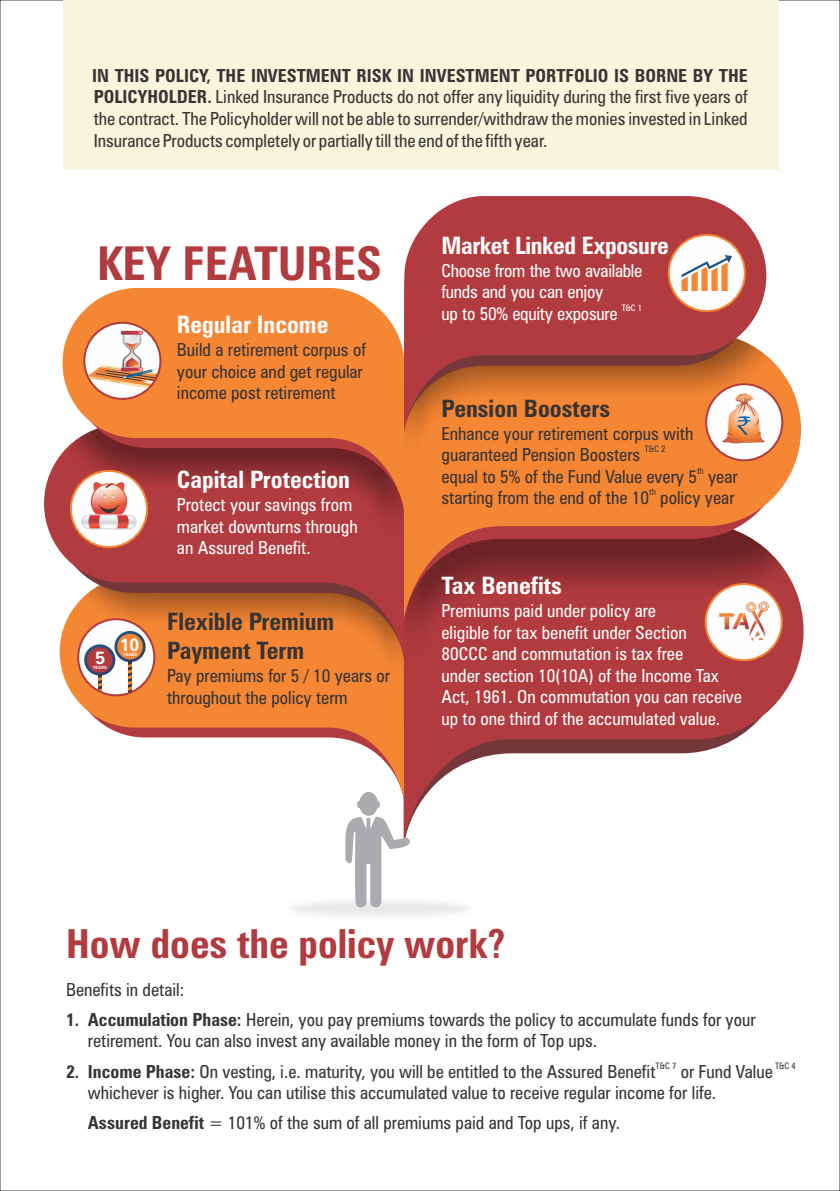
<style>
.page{position:relative;width:840px;height:1191px;background:#fff}
.page>*{position:absolute;margin:0;border:0;box-sizing:border-box;transform-origin:0 0}
.t1{font:700 condensed 46.6px "Zurich BT";color:#b23b3f}
.t2{font:700 condensed 40px "Zurich BT";color:#b23b3f}
.t3{font:700 condensed 24px "Zurich BT";color:#fefefe}
.t4{font:700 condensed 24px/28.8px "Zurich BT";color:#373435}
.t5{font:condensed 18px/21.6px "Zurich BT";color:#373435}
.t6{font:condensed 18px/21.6px "Zurich BT";color:#fefefe}
.t7{font:700 17.6px "Zurich BT";color:#fefefe}
.t8{font:condensed 9px "Zurich BT";color:#373435}
.t9{font:condensed 9px "Zurich BT";color:#fefefe}
.t10{font:700 4.4px "Zurich BT";color:#fefefe}
.s1{font-weight:700}
</style>
<div class="page">
<svg style="left:404px;top:674px;width:391px;height:149px"></svg>
<div style="left:404px;top:603px;width:399px;height:71px;background:#b23b3f"></div>
<svg style="left:67px;top:685px;width:337px;height:107px"></svg>
<div style="left:60px;top:658px;width:344px;height:27px;background:#f58634"></div>
<div style="left:78px;top:619px;width:76px;height:76px;background:#fefefe;border-radius:50%"></div>
<svg style="left:84px;top:644px;width:31px;height:31px"></svg>
<div style="left:87px;top:647px;width:25px;height:26px;background:#b23b3f;border-radius:50%"></div>
<hr style="left:98px;top:675px;width:3px;height:18px;background:#373435">
<svg style="left:98px;top:677px;width:3px;height:16px"></svg>
<svg style="left:114px;top:631px;width:31px;height:31px"></svg>
<svg style="left:128px;top:662px;width:4px;height:31px"></svg>
<svg style="left:128px;top:663px;width:4px;height:28px"></svg>
<svg style="left:44px;top:469px;width:360px;height:189px;background:#cb6f4d"></svg>
<div style="left:52px;top:453px;width:351px;height:97px;background:#b23b3f"></div>
<svg style="left:403px;top:383px;width:397px;height:236px;background:#c46141"></svg>
<div style="left:404px;top:354px;width:385px;height:114px;background:#f58634"></div>
<div style="left:63px;top:0;width:715px;height:170px;background:#f8f5dd"></div>
<svg style="left:62px;top:288px;width:342px;height:222px;background:#d9723f"></svg>
<svg style="left:404px;top:196px;width:361px;height:236px;background:#be5342"></svg>
<svg style="left:84px;top:323px;width:76px;height:76px"></svg>
<hr style="left:122px;top:331px;width:20px;height:3px;background:#fefefe">
<svg style="left:85px;top:334px;width:75px;height:56px"></svg>
<div style="left:83px;top:322px;width:78px;height:78px;border:2px solid #b23b3f;border-radius:50%"></div>
<svg style="left:70px;top:470px;width:78px;height:78px"></svg>
<svg style="left:704px;top:583px;width:78px;height:78px"></svg>
<div style="left:667px;top:234px;width:78px;height:78px;background:#fefefe;border:2px solid #f58634;border-radius:50%"></div>
<svg style="left:704px;top:383px;width:78px;height:78px"></svg>
<svg style="left:681px;top:255px;width:50px;height:36px"></svg>
<div style="left:716px;top:591px;width:60px;height:60px;background:#fefefe;border-radius:50%"></div>
<hr style="left:718px;top:613px;width:14px;height:4px;background:#f2f2f2">
<svg style="left:719px;top:601px;width:49px;height:40px"></svg>
<svg style="left:722px;top:393px;width:42px;height:51px"></svg>
<svg style="left:91px;top:483px;width:36px;height:37px"></svg>
<svg style="left:92px;top:484px;width:34px;height:34px"></svg>
<svg style="left:93px;top:482px;width:31px;height:16px"></svg>
<svg style="left:81px;top:504px;width:56px;height:25px"></svg>
<svg style="left:345px;top:792px;width:65px;height:115px"></svg>
<p class="t5" style="left:92px;top:66px;width:656px;text-align:justify"><span class="s1">IN THIS POLICY, THE INVESTMENT RISK IN INVESTMENT PORTFOLIO IS BORNE BY THE POLICYHOLDER.</span> Linked Insurance Products do not offer any liquidity during the first five years of the contract. The Policyholder will not be able to surrender/withdraw the monies invested in Linked Insurance Products completely or partially till the end of the fifth year.</p>
<h1 class="t1" style="left:97px;top:245px;width:286px">KEY FEATURES</h1>
<h3 class="t3" style="left:177px;top:315px;width:153px">Regular Income</h3>
<p class="t5" style="left:177px;top:340px;width:190px">Build a retirement corpus of your choice and get regular income post retirement</p>
<p class="t7" style="left:95px;top:651px;width:11px">5</p>
<p class="t10" style="left:93px;top:666px;width:16px">YEARS</p>
<p class="t7" style="left:120px;top:637px;width:21px">10</p>
<p class="t10" style="left:123px;top:652px;width:16px">YEARS</p>
<h3 class="t3" style="left:177px;top:470px;width:174px">Capital Protection</h3>
<p class="t6" style="left:177px;top:495px;width:182px">Protect your savings from market downturns through an Assured Benefit.</p>
<h3 class="t4" style="left:167px;top:609px;width:169px">Flexible Premium<br>Payment Term</h3>
<p class="t5" style="left:167px;top:666px;width:224px">Pay premiums for 5 / 10 years or throughout the policy term</p>
<h3 class="t3" style="left:441px;top:235px;width:229px">Market Linked Exposure</h3>
<p class="t6" style="left:441px;top:261px;width:202px">Choose from the two available funds and you can enjoy</p>
<p class="t9" style="left:621px;top:304px;width:22px">T&amp;C 1</p>
<p class="t6" style="left:441px;top:304px;width:177px">up to 50% equity exposure</p>
<h3 class="t4" style="left:441px;top:396px;width:170px">Pension Boosters</h3>
<p class="t5" style="left:441px;top:424px;width:253px">Enhance your retirement corpus with</p>
<p class="t8" style="left:644px;top:445px;width:22px">T&amp;C 2</p>
<p class="t5" style="left:441px;top:446px;width:200px">guaranteed Pension Boosters</p>
<p class="t8" style="left:696px;top:467px;width:8px">th</p>
<p class="t5" style="left:441px;top:467px;width:297px">equal to 5% of the Fund Value every 5 year</p>
<p class="t8" style="left:648px;top:488px;width:8px">th</p>
<p class="t5" style="left:441px;top:489px;width:294px">starting from the end of the 10 policy year</p>
<h3 class="t3" style="left:441px;top:575px;width:122px">Tax Benefits</h3>
<p class="t6" style="left:441px;top:601px;width:302px">Premiums paid under policy are<br>eligible for tax benefit under Section<br>80CCC and commutation is tax free<br>under section 10(10A) of the Income Tax Act, 1961. On commutation you can receive up to one third of the accumulated value.</p>
<h2 class="t2" style="left:66px;top:927px;width:440px">How does the policy work?</h2>
<p class="t5" style="left:66px;top:980px;width:120px">Benefits in detail:</p>
<p class="t5" style="left:88px;top:1010px;width:669px;text-indent:-22px"><span class="s1">1. Accumulation Phase:</span> Herein, you pay premiums towards the policy to accumulate funds for your retirement. You can also invest any available money in the form of Top ups.</p>
<p class="t8" style="left:655px;top:1061px;width:22px">T&amp;C 7</p>
<p class="t8" style="left:774px;top:1061px;width:22px">T&amp;C 4</p>
<p class="t5" style="left:66px;top:1062px;width:590px"><span class="s1">2. Income Phase:</span> On vesting, i.e. maturity, you will be entitled to the Assured Benefit</p>
<p class="t5" style="left:88px;top:1062px;width:686px;text-indent:592px">or Fund Value whichever is higher. You can utilise this accumulated value to receive regular income for life.</p>
<p class="t5" style="left:88px;top:1114px;width:533px"><span class="s1">Assured Benefit</span> = 101% of the sum of all premiums paid and Top ups, if any.</p>
</div>
